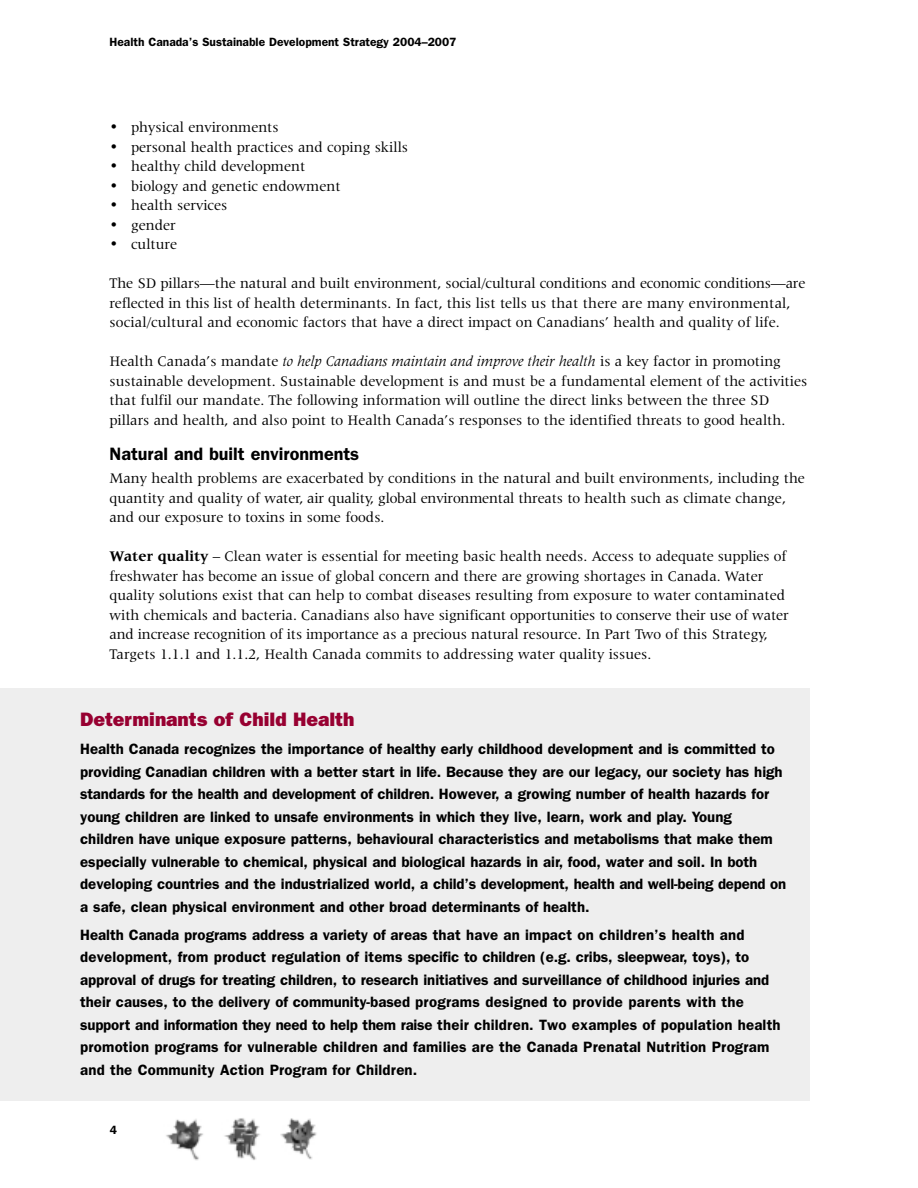
<style>
.page{position:relative;width:918px;height:1188px;background:#fff}
.page>*{position:absolute;margin:0;border:0;box-sizing:border-box;transform-origin:0 0}
.t1{font:800 19.5px "Franklin Gothic";color:#970031}
.t2{font:600 18px "Franklin Gothic";color:#000}
.t3{font:15px/19.5px "Latin 725 BT";color:#000}
.t4{font:600 15px/22.5px "Franklin Gothic";color:#000}
.t5{font:600 12px "Franklin Gothic";color:#000}
.s1{font-style:italic}
.s2{font-weight:700}
</style>
<div class="page">
<img style="left:280px;top:1118px;width:37px;height:41px">
<img style="left:224px;top:1118px;width:36px;height:42px">
<img style="left:166px;top:1119px;width:37px;height:42px">
<div style="left:0;top:688px;width:810px;height:413px;background:#eee"></div>
<p class="t5" style="left:110px;top:37px;width:349px">Health Canada’s Sustainable Development Strategy 2004–2007</p>
<p class="t3" style="left:110px;top:118px;width:171px">• physical environments</p>
<p class="t3" style="left:110px;top:138px;width:300px">• personal health practices and coping skills</p>
<p class="t3" style="left:110px;top:157px;width:197px">• healthy child development</p>
<p class="t3" style="left:110px;top:177px;width:233px">• biology and genetic endowment</p>
<p class="t3" style="left:110px;top:196px;width:119px">• health services</p>
<p class="t3" style="left:110px;top:216px;width:68px">• gender</p>
<p class="t3" style="left:110px;top:235px;width:69px">• culture</p>
<p class="t3" style="left:110px;top:274px;width:697px">The SD pillars—the natural and built environment, social/cultural conditions and economic conditions—are reflected in this list of health determinants. In fact, this list tells us that there are many environmental, social/cultural and economic factors that have a direct impact on Canadians’ health and quality of life.</p>
<p class="t3" style="left:109px;top:352px;width:699px">Health Canada’s mandate <span class="s1">to help Canadians maintain and improve their health</span> is a key factor in promoting sustainable development. Sustainable development is and must be a fundamental element of the activities that fulfil our mandate. The following information will outline the direct links between the three SD pillars and health, and also point to Health Canada’s responses to the identified threats to good health.</p>
<p class="t2" style="left:110px;top:448px;width:251px">Natural and built environments</p>
<p class="t3" style="left:110px;top:469px;width:697px">Many health problems are exacerbated by conditions in the natural and built environments, including the quantity and quality of water, air quality, global environmental threats to health such as climate change, and our exposure to toxins in some foods.</p>
<p class="t3" style="left:110px;top:547px;width:681px"><span class="s2">Water quality</span> – Clean water is essential for meeting basic health needs. Access to adequate supplies of freshwater has become an issue of global concern and there are growing shortages in Canada. Water quality solutions exist that can help to combat diseases resulting from exposure to water contaminated with chemicals and bacteria. Canadians also have significant opportunities to conserve their use of water and increase recognition of its importance as a precious natural resource. In Part Two of this Strategy, Targets 1.1.1 and 1.1.2, Health Canada commits to addressing water quality issues.</p>
<h1 class="t1" style="left:80px;top:713px;width:276px">Determinants of Child Health</h1>
<p class="t4" style="left:80px;top:739px;width:708px">Health Canada recognizes the importance of healthy early childhood development and is committed to providing Canadian children with a better start in life. Because they are our legacy, our society has high standards for the health and development of children. However, a growing number of health hazards for young children are linked to unsafe environments in which they live, learn, work and play. Young children have unique exposure patterns, behavioural characteristics and metabolisms that make them especially vulnerable to chemical, physical and biological hazards in air, food, water and soil. In both developing countries and the industrialized world, a child’s development, health and well-being depend on a safe, clean physical environment and other broad determinants of health.</p>
<p class="t4" style="left:80px;top:924px;width:702px">Health Canada programs address a variety of areas that have an impact on children’s health and development, from product regulation of items specific to children (e.g. cribs, sleepwear, toys), to approval of drugs for treating children, to research initiatives and surveillance of childhood injuries and their causes, to the delivery of community-based programs designed to provide parents with the support and information they need to help them raise their children. Two examples of population health promotion programs for vulnerable children and families are the Canada Prenatal Nutrition Program and the Community Action Program for Children.</p>
<p class="t5" style="left:110px;top:1126px;width:9px">4</p>
</div>
